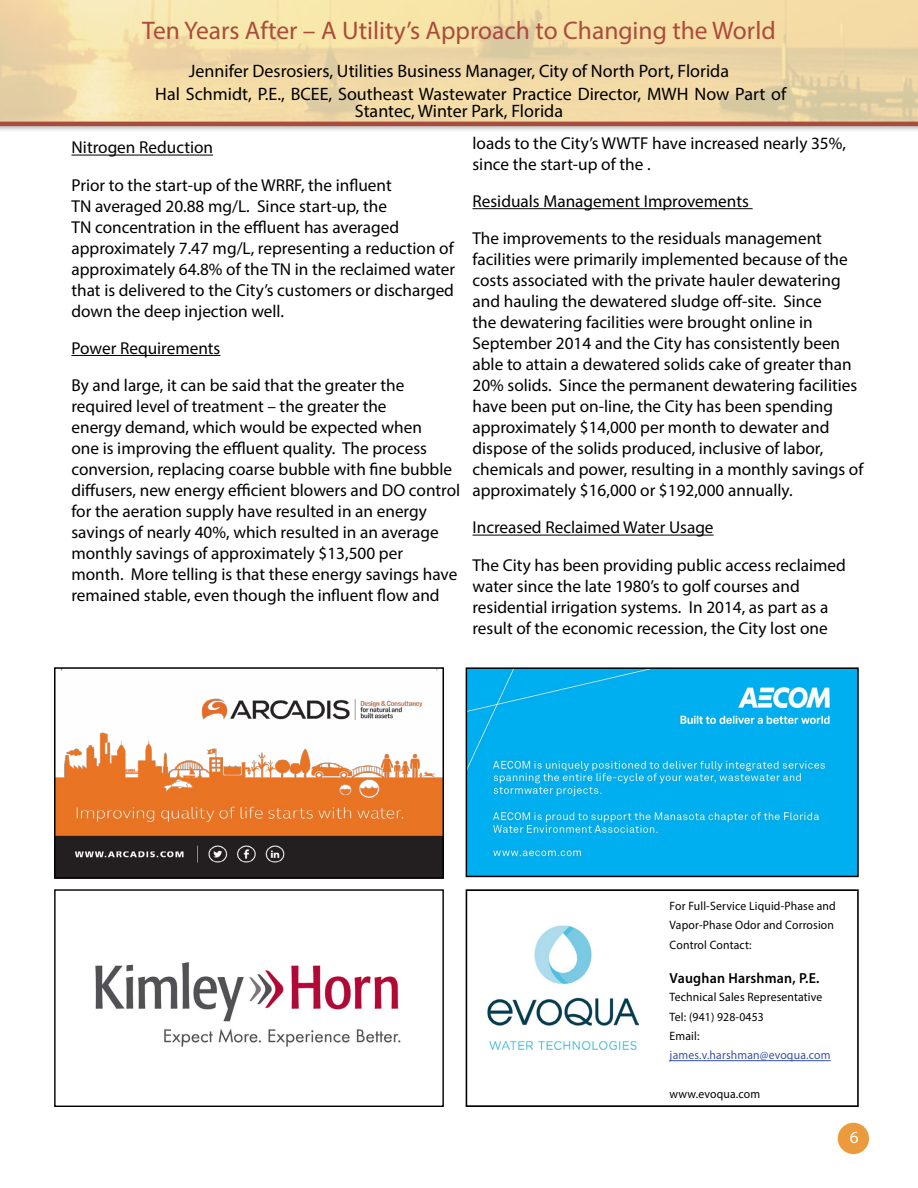
<style>
.page{position:relative;width:918px;height:1188px;background:#fff}
.page>*{position:absolute;margin:0;border:0;box-sizing:border-box;transform-origin:0 0}
.t1{font:25.5px "Myriad Pro";color:#aa4c3b}
.t2{font:18px/23.2px "Myriad Pro";color:#000}
.t3{font:17.25px/21px "Myriad Pro";color:#000}
.t4{font:17.25px "Myriad Pro";color:#fff}
.t5{font:600 14.55px "Myriad Pro";letter-spacing:.015em;color:#000;scale:.96 1}
.t6{font:12.15px/19.5px "Myriad Pro";letter-spacing:.015em;color:#000;scale:.96 1}
.t7{font:12.15px "Myriad Pro";letter-spacing:.015em;color:#3953a4;scale:.96 1}
</style>
<div class="page">
<div style="left:838px;top:1123px;width:31px;height:31px;background:#eb9b3e;border-radius:50%"></div>
<div style="left:0;top:0;width:918px;height:133px;background:#000;opacity:.75"></div>
<img style="left:0;top:0;width:918px;height:122px">
<hr style="left:0;top:122px;width:918px;height:4px;background:#aa4c3b">
<hr style="left:472px;top:208px;width:281px;height:1px;background:#000">
<hr style="left:472px;top:535px;width:242px;height:1px;background:#000">
<img style="left:469px;top:670px;width:387px;height:204px">
<div style="left:466px;top:667px;width:393px;height:210px;border:2px solid #000"></div>
<img style="left:488px;top:925px;width:151px;height:125px">
<hr style="left:670px;top:1060px;width:161px;height:1px;background:#3953a4">
<div style="left:466px;top:889px;width:393px;height:218px;border:2px solid #000"></div>
<img style="left:57px;top:670px;width:384px;height:206px">
<div style="left:54px;top:667px;width:390px;height:212px;border:2px solid #000"></div>
<img style="left:95px;top:962px;width:306px;height:85px">
<div style="left:54px;top:889px;width:390px;height:218px;border:1px solid #000"></div>
<hr style="left:71px;top:155px;width:142px;height:1px;background:#000">
<hr style="left:71px;top:355px;width:149px;height:1px;background:#000">
<h1 class="t1" style="left:142px;top:14px;width:635px">Ten Years After – A Utility’s Approach to Changing the World</h1>
<p class="t2" style="left:155px;top:59px;width:633px;text-indent:34px">Jennifer Desrosiers, Utilities Business Manager, City of North Port, Florida<br>Hal Schmidt, P.E., BCEE, Southeast Wastewater Practice Director, MWH Now Part of</p>
<p class="t2" style="left:355px;top:99px;width:210px">Stantec, Winter Park, Florida</p>
<p class="t3" style="left:472px;top:132px;width:375px">loads to the City’s WWTF have increased nearly 35%, since the start-up of the .</p>
<p class="t3" style="left:472px;top:182px;width:351px;line-height:37.2px">Residuals Management Improvements<br>The improvements to the residuals management</p>
<p class="t3" style="left:472px;top:249px;width:392px">facilities were primarily implemented because of the costs associated with the private hauler dewatering and hauling the dewatered sludge off-site. Since<br>the dewatering facilities were brought online in September 2014 and the City has consistently been able to attain a dewatered solids cake of greater than 20% solids. Since the permanent dewatering facilities have been put on-line, the City has been spending approximately $14,000 per month to dewater and dispose of the solids produced, inclusive of labor, chemicals and power, resulting in a monthly savings of approximately $16,000 or $192,000 annually.</p>
<p class="t3" style="left:472px;top:509px;width:375px;line-height:37.2px">Increased Reclaimed Water Usage<br>The City has been providing public access reclaimed</p>
<p class="t3" style="left:472px;top:575px;width:357px">water since the late 1980’s to golf courses and residential irrigation systems. In 2014, as part as a result of the economic recession, the City lost one</p>
<p class="t3" style="left:71px;top:129px;width:322px;line-height:37.2px">Nitrogen Reduction<br>Prior to the start-up of the WRRF, the influent</p>
<p class="t3" style="left:71px;top:195px;width:385px">TN averaged 20.88 mg/L. Since start-up, the<br>TN concentration in the effluent has averaged approximately 7.47 mg/L, representing a reduction of approximately 64.8% of the TN in the reclaimed water that is delivered to the City’s customers or discharged down the deep injection well.</p>
<p class="t3" style="left:71px;top:329px;width:334px;line-height:37.2px">Power Requirements<br>By and large, it can be said that the greater the</p>
<p class="t3" style="left:71px;top:395px;width:390px">required level of treatment – the greater the<br>energy demand, which would be expected when<br>one is improving the effluent quality. The process conversion, replacing coarse bubble with fine bubble diffusers, new energy efficient blowers and DO control for the aeration supply have resulted in an energy savings of nearly 40%, which resulted in an average monthly savings of approximately $13,500 per<br>month. More telling is that these energy savings have remained stable, even though the influent flow and</p>
<p class="t6" style="left:670px;top:896px;width:175px">For Full-Service Liquid-Phase and<br>Vapor-Phase Odor and Corrosion<br>Control Contact:</p>
<p class="t5" style="left:670px;top:969px;width:157px">Vaughan Harshman, P.E.</p>
<p class="t6" style="left:670px;top:987px;width:161px">Technical Sales Representative<br>Tel: (941) 928-0453<br>Email:</p>
<p class="t7" style="left:670px;top:1048px;width:169px">james.v.harshman@evoqua.com</p>
<p class="t6" style="left:670px;top:1084px;width:96px">www.evoqua.com</p>
<p class="t4" style="left:850px;top:1126px;width:10px">6</p>
</div>
